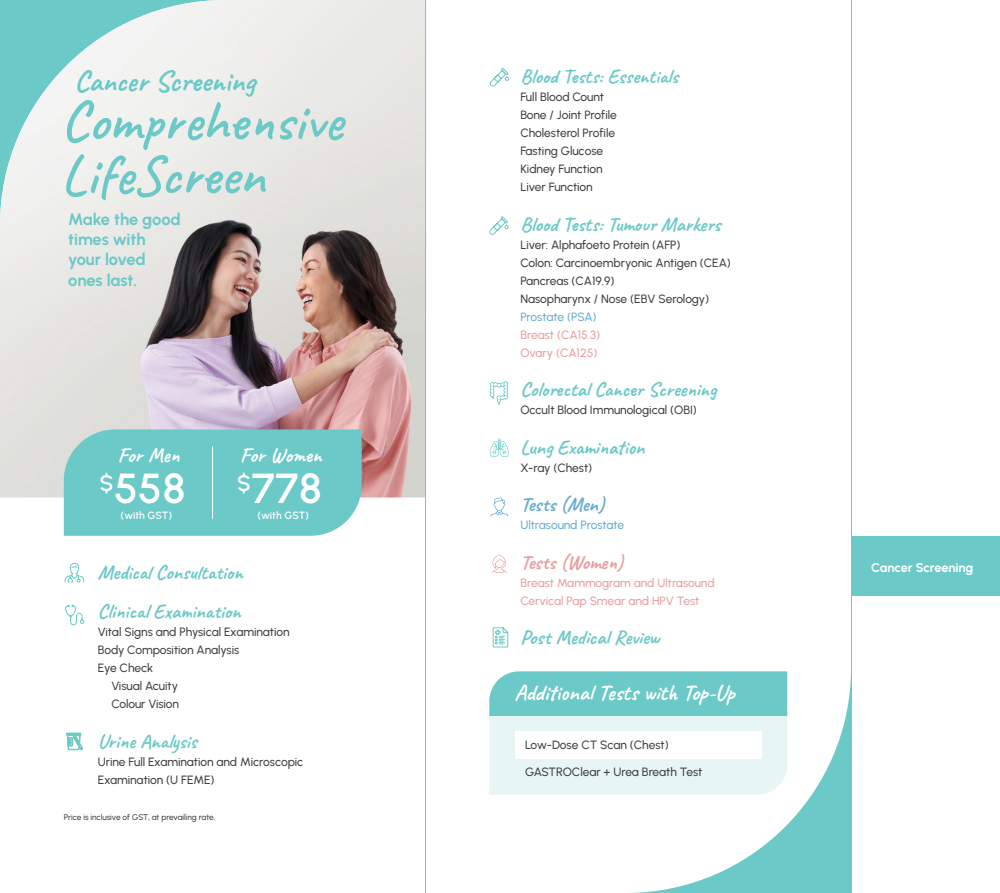
<style>
.page{position:relative;width:1000px;height:893px;background:#fff}
.page>*{position:absolute;margin:0;border:0;box-sizing:border-box;transform-origin:0 0}
.t1{font:600 57px/54px "Caveat";color:#6bc9c7}
.t2{font:600 42px "Urbanist";letter-spacing:.02em;color:#fff}
.t3{font:700 30px "Caveat";color:#6bc9c7}
.t4{font:700 22.5px "Caveat";color:#fff}
.t5{font:700 21px "Caveat";color:#fff}
.t6{font:700 20.25px/39.5px "Caveat";color:#6bc9c7}
.t7{font:700 20.25px "Caveat";color:#e89ea1}
.t8{font:700 20.25px "Caveat";color:#67acd1}
.t9{font:700 16.5px/20.2px "Urbanist";letter-spacing:-.01em;color:#6bc9c7}
.t10{font:700 12.75px "Urbanist";letter-spacing:-.01em;color:#fff}
.t11{font:500 12px/18px "Urbanist";letter-spacing:-.005em;color:#414042}
.t12{font:500 12px/18px "Urbanist";letter-spacing:-.005em;color:#e89ea1}
.t13{font:500 12px "Urbanist";letter-spacing:-.005em;color:#67acd1}
.t14{font:600 10.5px "Urbanist";color:#fff}
.t15{font:500 8.25px "Urbanist";letter-spacing:-.005em;color:#414042}
</style>
<div class="page">
<svg style="left:0;top:438px;width:850px;height:455px"></svg>
<img style="left:0;top:0;width:425px;height:497px">
<div style="left:64px;top:429px;width:297px;height:107px;background:#6bc9c7"></div>
<hr style="left:212px;top:446px;width:1px;height:73px;background:#fff">
<svg style="left:64px;top:562px;width:21px;height:21px"></svg>
<svg style="left:66px;top:733px;width:17px;height:18px"></svg>
<svg style="left:64px;top:604px;width:21px;height:22px"></svg>
<hr style="left:425px;top:0;width:1px;height:893px;background:#6bc9c7">
<div style="left:850px;top:536px;width:149px;height:59px;background:#6bc9c7"></div>
<svg style="left:489px;top:381px;width:19px;height:24px"></svg>
<svg style="left:489px;top:216px;width:20px;height:19px"></svg>
<svg style="left:489px;top:68px;width:20px;height:19px"></svg>
<svg style="left:492px;top:555px;width:14px;height:18px"></svg>
<svg style="left:490px;top:498px;width:18px;height:19px"></svg>
<svg style="left:490px;top:439px;width:18px;height:18px"></svg>
<svg style="left:492px;top:627px;width:16px;height:21px"></svg>
<div style="left:489px;top:716px;width:298px;height:79px;background:#e7f5f4"></div>
<div style="left:489px;top:671px;width:298px;height:45px;background:#6bc9c7"></div>
<div style="left:514px;top:731px;width:247px;height:28px;background:#fff"></div>
<h3 class="t3" style="left:74px;top:62px;width:182px">Cancer Screening</h3>
<h1 class="t1" style="left:61px;top:94px;width:283px">Comprehensive<br>LifeScreen</h1>
<h3 class="t9" style="left:68px;top:208px;width:114px">Make the good times with your loved ones last.</h3>
<h3 class="t5" style="left:118px;top:441px;width:63px">For Men</h3>
<h2 class="t2" style="left:100px;top:461px;width:87px"><sup>$</sup>558</h2>
<p class="t14" style="left:120px;top:508px;width:53px">(with GST)</p>
<h3 class="t5" style="left:240px;top:441px;width:83px">For Women</h3>
<h2 class="t2" style="left:237px;top:461px;width:86px"><sup>$</sup>778</h2>
<p class="t14" style="left:257px;top:508px;width:53px">(with GST)</p>
<h3 class="t6" style="left:98px;top:552px;width:146px">Medical Consultation<br>Clinical Examination</h3>
<p class="t11" style="left:98px;top:623px;width:193px">Vital Signs and Physical Examination</p>
<p class="t11" style="left:98px;top:641px;width:143px">Body Composition Analysis</p>
<p class="t11" style="left:98px;top:659px;width:57px">Eye Check</p>
<p class="t11" style="left:111px;top:677px;width:68px">Visual Acuity</p>
<p class="t11" style="left:111px;top:695px;width:69px">Colour Vision</p>
<h3 class="t6" style="left:98px;top:721px;width:101px">Urine Analysis</h3>
<p class="t11" style="left:98px;top:752px;width:207px">Urine Full Examination and Microscopic<br>Examination (U FEME)</p>
<p class="t15" style="left:64px;top:812px;width:153px">Price is inclusive of GST, at prevailing rate.</p>
<h3 class="t6" style="left:520px;top:57px;width:159px">Blood Tests: Essentials</h3>
<p class="t11" style="left:520px;top:88px;width:98px">Full Blood Count<br>Bone / Joint Profile<br>Cholesterol Profile<br>Fasting Glucose<br>Kidney Function<br>Liver Function</p>
<h3 class="t6" style="left:520px;top:204px;width:202px">Blood Tests: Tumour Markers</h3>
<p class="t11" style="left:520px;top:235px;width:212px">Liver: Alphafoeto Protein (AFP)<br>Colon: Carcinoembryonic Antigen (CEA)<br>Pancreas (CA19.9)<br>Nasopharynx / Nose (EBV Serology)</p>
<p class="t13" style="left:520px;top:309px;width:78px">Prostate (PSA)</p>
<p class="t12" style="left:520px;top:325px;width:81px">Breast (CA15.3)<br>Ovary (CA125)</p>
<h3 class="t6" style="left:520px;top:370px;width:198px">Colorectal Cancer Screening</h3>
<p class="t11" style="left:520px;top:401px;width:178px">Occult Blood Immunological (OBI)</p>
<h3 class="t6" style="left:520px;top:427px;width:126px">Lung Examination</h3>
<p class="t11" style="left:520px;top:458px;width:73px">X-ray (Chest)</p>
<h3 class="t8" style="left:520px;top:492px;width:86px">Tests (Men)</h3>
<p class="t13" style="left:520px;top:517px;width:105px">Ultrasound Prostate</p>
<h3 class="t7" style="left:520px;top:549px;width:104px">Tests (Women)</h3>
<p class="t12" style="left:520px;top:573px;width:196px">Breast Mammogram and Ultrasound<br>Cervical Pap Smear and HPV Test</p>
<h3 class="t6" style="left:520px;top:618px;width:140px">Post Medical Review</h3>
<h3 class="t4" style="left:514px;top:679px;width:222px">Additional Tests with Top-Up</h3>
<p class="t11" style="left:525px;top:735px;width:145px">Low-Dose CT Scan (Chest)</p>
<p class="t11" style="left:525px;top:763px;width:179px">GASTROClear + Urea Breath Test</p>
<p class="t10" style="left:871px;top:559px;width:104px">Cancer Screening</p>
</div>
